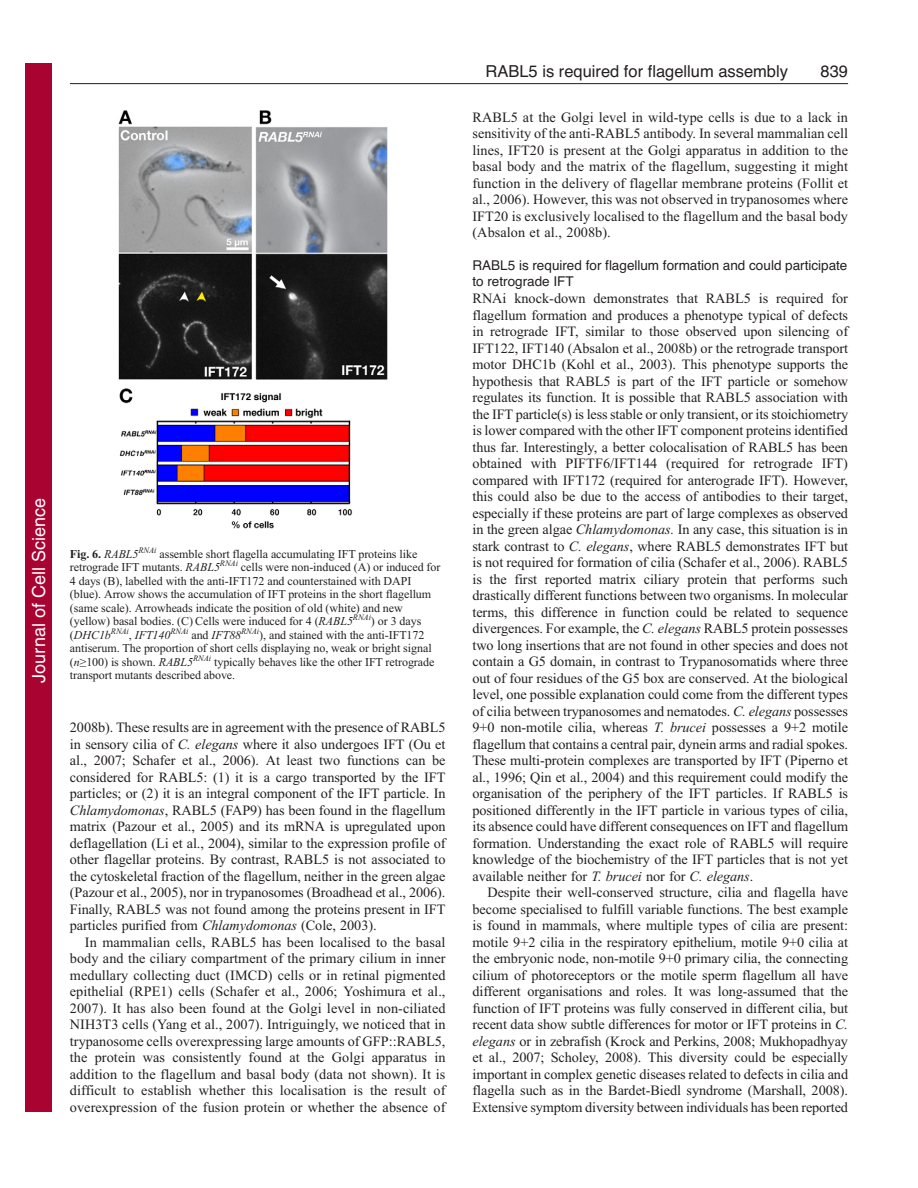
<style>
.page{position:relative;width:918px;height:1188px;background:#fff}
.page>*{position:absolute;margin:0;border:0;box-sizing:border-box;transform-origin:0 0}
.t1{font:18px "Helvetica";color:#fff}
.t2{font:16.5px "Helvetica";color:#231f20}
.t3{font:14.25px/16.5px "Times New Roman";letter-spacing:-.005em;color:#231f20;text-align:justify}
.t4{font:13.5px/16.5px "Helvetica";color:#231f20}
.t5{font:12px/13.5px "Times New Roman";letter-spacing:-.005em;color:#231f20}
.s1{font-weight:700}
.s2{font-style:italic}
</style>
<div class="page">
<hr style="left:70px;top:83px;width:778px;height:1px;background:#231f20">
<img style="left:118px;top:110px;width:270px;height:419px">
<div style="left:26px;top:64px;width:26px;height:1048px;background:#a90332"></div>
<p class="t1" style="left:28px;top:683px;width:186px;rotate:-90deg">Journal of Cell Science</p>
<p class="t5" style="left:70px;top:548px;width:372px"><span class="s1">Fig. 6.</span> <span class="s2">RABL5</span><sup>RNAi</sup> assemble short flagella accumulating IFT proteins like retrograde IFT mutants. <span class="s2">RABL5</span><sup>RNAi</sup> cells were non-induced (A) or induced for 4 days (B), labelled with the anti-IFT172 and counterstained with DAPI (blue). Arrow shows the accumulation of IFT proteins in the short flagellum (same scale). Arrowheads indicate the position of old (white) and new (yellow) basal bodies. (C) Cells were induced for 4 (<span class="s2">RABL5</span><sup>RNAi</sup>) or 3 days (<span class="s2">DHC1b</span><sup>RNAi</sup>, <span class="s2">IFT140</span><sup>RNAi</sup> and <span class="s2">IFT88</span><sup>RNAi</sup>), and stained with the anti-IFT172 antiserum. The proportion of short cells displaying no, weak or bright signal (<span class="s2">n</span>≥100) is shown. <span class="s2">RABL5</span><sup>RNAi</sup> typically behaves like the other IFT retrograde</p>
<p class="t5" style="left:70px;top:669px;width:167px">transport mutants described above.</p>
<p class="t3" style="left:70px;top:720px;width:377px">2008b). These results are in agreement with the presence of RABL5 in sensory cilia of <span class="s2">C. elegans</span> where it also undergoes IFT (Ou et al., 2007; Schafer et al., 2006). At least two functions can be considered for RABL5: (1) it is a cargo transported by the IFT particles; or (2) it is an integral component of the IFT particle. In <span class="s2">Chlamydomonas</span>, RABL5 (FAP9) has been found in the flagellum matrix (Pazour et al., 2005) and its mRNA is upregulated upon deflagellation (Li et al., 2004), similar to the expression profile of other flagellar proteins. By contrast, RABL5 is not associated to the cytoskeletal fraction of the flagellum, neither in the green algae (Pazour et al., 2005), nor in trypanosomes (Broadhead et al., 2006).<br>Finally, RABL5 was not found among the proteins present in IFT particles purified from <span class="s2">Chlamydomonas</span> (Cole, 2003).</p>
<p class="t3" style="left:70px;top:935px;width:377px;text-indent:15px">In mammalian cells, RABL5 has been localised to the basal body and the ciliary compartment of the primary cilium in inner medullary collecting duct (IMCD) cells or in retinal pigmented epithelial (RPE1) cells (Schafer et al., 2006; Yoshimura et al., 2007). It has also been found at the Golgi level in non-ciliated NIH3T3 cells (Yang et al., 2007). Intriguingly, we noticed that in trypanosome cells overexpressing large amounts of GFP::RABL5, the protein was consistently found at the Golgi apparatus in addition to the flagellum and basal body (data not shown). It is difficult to establish whether this localisation is the result of overexpression of the fusion protein or whether the absence of</p>
<p class="t2" style="left:486px;top:65px;width:304px">RABL5 is required for flagellum assembly</p>
<p class="t2" style="left:821px;top:65px;width:29px">839</p>
<p class="t3" style="left:472px;top:110px;width:377px">RABL5 at the Golgi level in wild-type cells is due to a lack in sensitivity of the anti-RABL5 antibody. In several mammalian cell lines, IFT20 is present at the Golgi apparatus in addition to the basal body and the matrix of the flagellum, suggesting it might function in the delivery of flagellar membrane proteins (Follit et al., 2006). However, this was not observed in trypanosomes where IFT20 is exclusively localised to the flagellum and the basal body (Absalon et al., 2008b).</p>
<p class="t4" style="left:472px;top:258px;width:377px">RABL5 is required for flagellum formation and could participate to retrograde IFT</p>
<p class="t3" style="left:472px;top:291px;width:377px">RNAi knock-down demonstrates that RABL5 is required for flagellum formation and produces a phenotype typical of defects in retrograde IFT, similar to those observed upon silencing of IFT122, IFT140 (Absalon et al., 2008b) or the retrograde transport motor DHC1b (Kohl et al., 2003). This phenotype supports the hypothesis that RABL5 is part of the IFT particle or somehow regulates its function. It is possible that RABL5 association with the IFT particle(s) is less stable or only transient, or its stoichiometry is lower compared with the other IFT component proteins identified thus far. Interestingly, a better colocalisation of RABL5 has been obtained with PIFTF6/IFT144 (required for retrograde IFT) compared with IFT172 (required for anterograde IFT). However, this could also be due to the access of antibodies to their target, especially if these proteins are part of large complexes as observed in the green algae <span class="s2">Chlamydomonas.</span> In any case, this situation is in stark contrast to <span class="s2">C. elegans</span>, where RABL5 demonstrates IFT but is not required for formation of cilia (Schafer et al., 2006). RABL5 is the first reported matrix ciliary protein that performs such drastically different functions between two organisms. In molecular terms, this difference in function could be related to sequence divergences. For example, the <span class="s2">C. elegans</span> RABL5 protein possesses two long insertions that are not found in other species and does not contain a G5 domain, in contrast to Trypanosomatids where three out of four residues of the G5 box are conserved. At the biological level, one possible explanation could come from the different types of cilia between trypanosomes and nematodes. <span class="s2">C. elegans</span> possesses 9+0 non-motile cilia, whereas <span class="s2">T. brucei</span> possesses a 9+2 motile flagellum that contains a central pair, dynein arms and radial spokes.<br>These multi-protein complexes are transported by IFT (Piperno et al., 1996; Qin et al., 2004) and this requirement could modify the organisation of the periphery of the IFT particles. If RABL5 is positioned differently in the IFT particle in various types of cilia, its absence could have different consequences on IFT and flagellum formation. Understanding the exact role of RABL5 will require knowledge of the biochemistry of the IFT particles that is not yet available neither for <span class="s2">T. brucei</span> nor for <span class="s2">C. elegans</span>.</p>
<p class="t3" style="left:473px;top:885px;width:377px;text-indent:15px">Despite their well-conserved structure, cilia and flagella have become specialised to fulfill variable functions. The best example is found in mammals, where multiple types of cilia are present: motile 9+2 cilia in the respiratory epithelium, motile 9+0 cilia at the embryonic node, non-motile 9+0 primary cilia, the connecting cilium of photoreceptors or the motile sperm flagellum all have different organisations and roles. It was long-assumed that the function of IFT proteins was fully conserved in different cilia, but recent data show subtle differences for motor or IFT proteins in <span class="s2">C. elegans</span> or in zebrafish (Krock and Perkins, 2008; Mukhopadhyay et al., 2007; Scholey, 2008). This diversity could be especially important in complex genetic diseases related to defects in cilia and flagella such as in the Bardet-Biedl syndrome (Marshall, 2008).<br>Extensive symptom diversity between individuals has been reported</p>
</div>
